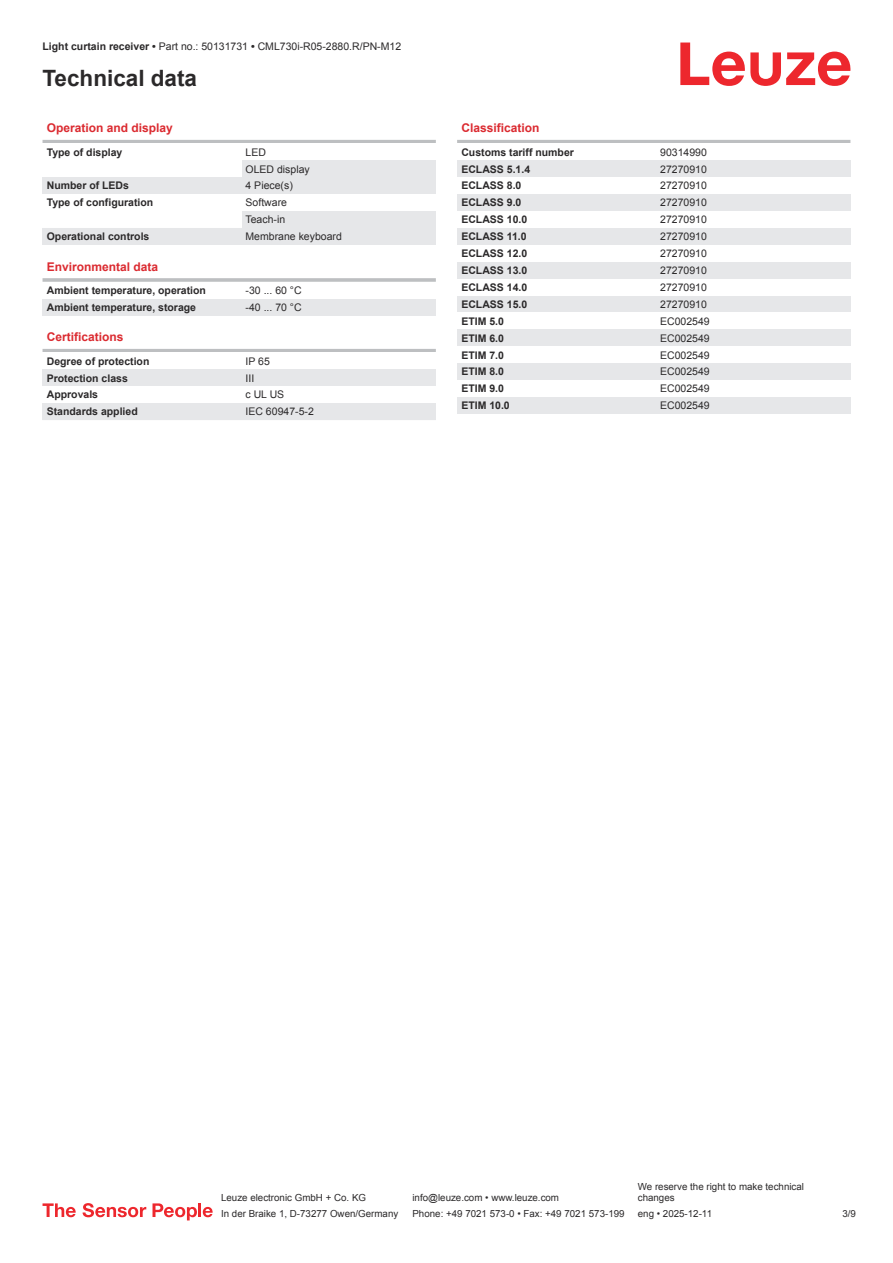
<style>
.page{position:relative;width:893px;height:1263px;background:#fff}
.page>*{position:absolute;margin:0;border:0;box-sizing:border-box;transform-origin:0 0}
.t1{font:700 22.5px "Arial";color:#2b292a}
.t2{font:700 12px "Arial";color:#db2a30}
.t3{font:700 10.5px "Arial";color:#2b292a}
.t4{font:10.5px/17px "Arial";color:#2b292a}
.t5{font:9.75px/11.7px "Arial";color:#2b292a}
.s1{font-weight:700}
</style>
<div class="page">
<svg style="left:680px;top:43px;width:170px;height:43px"></svg>
<hr style="left:43px;top:140px;width:393px;height:3px;background:#bdbfc1">
<div style="left:242px;top:160px;width:194px;height:17px;background:#e6e7e9"></div>
<div style="left:43px;top:177px;width:199px;height:17px;background:#e6e7e9"></div>
<div style="left:242px;top:177px;width:194px;height:17px;background:#e6e7e9"></div>
<div style="left:242px;top:211px;width:194px;height:17px;background:#e6e7e9"></div>
<div style="left:43px;top:228px;width:199px;height:17px;background:#e6e7e9"></div>
<div style="left:242px;top:228px;width:194px;height:17px;background:#e6e7e9"></div>
<hr style="left:43px;top:278px;width:393px;height:4px;background:#c7c8ca">
<div style="left:43px;top:299px;width:199px;height:17px;background:#e6e7e9"></div>
<div style="left:242px;top:299px;width:194px;height:17px;background:#e6e7e9"></div>
<hr style="left:43px;top:349px;width:393px;height:3px;background:#bdbfc1">
<div style="left:43px;top:369px;width:199px;height:17px;background:#e6e7e9"></div>
<div style="left:242px;top:369px;width:194px;height:17px;background:#e6e7e9"></div>
<div style="left:43px;top:403px;width:199px;height:17px;background:#e6e7e9"></div>
<div style="left:242px;top:403px;width:194px;height:17px;background:#e6e7e9"></div>
<hr style="left:457px;top:140px;width:393px;height:3px;background:#bdbfc1">
<div style="left:457px;top:160px;width:200px;height:17px;background:#e6e7e9"></div>
<div style="left:657px;top:160px;width:193px;height:17px;background:#e6e7e9"></div>
<div style="left:457px;top:194px;width:200px;height:17px;background:#e6e7e9"></div>
<div style="left:657px;top:194px;width:193px;height:17px;background:#e6e7e9"></div>
<div style="left:457px;top:228px;width:200px;height:17px;background:#e6e7e9"></div>
<div style="left:657px;top:228px;width:193px;height:17px;background:#e6e7e9"></div>
<div style="left:457px;top:262px;width:200px;height:17px;background:#e6e7e9"></div>
<div style="left:657px;top:262px;width:193px;height:17px;background:#e6e7e9"></div>
<div style="left:457px;top:296px;width:200px;height:16px;background:#e6e7e9"></div>
<div style="left:657px;top:296px;width:193px;height:16px;background:#e6e7e9"></div>
<div style="left:457px;top:329px;width:200px;height:17px;background:#e6e7e9"></div>
<div style="left:657px;top:329px;width:193px;height:17px;background:#e6e7e9"></div>
<div style="left:457px;top:363px;width:200px;height:17px;background:#e6e7e9"></div>
<div style="left:657px;top:363px;width:193px;height:17px;background:#e6e7e9"></div>
<div style="left:457px;top:397px;width:200px;height:17px;background:#e6e7e9"></div>
<div style="left:657px;top:397px;width:193px;height:17px;background:#e6e7e9"></div>
<svg style="left:43px;top:1203px;width:33px;height:14px"></svg>
<svg style="left:83px;top:1203px;width:63px;height:14px"></svg>
<svg style="left:153px;top:1203px;width:44px;height:17px"></svg>
<hr style="left:198px;top:1203px;width:3px;height:14px;background:#ed272d">
<svg style="left:203px;top:1207px;width:10px;height:10px"></svg>
<p class="t4" style="left:43px;top:39px;width:360px"><span class="s1">Light curtain receiver •</span> Part no.: 50131731 <span class="s1">•</span> CML730i-R05-2880.R/PN-M12</p>
<h1 class="t1" style="left:43px;top:70px;width:156px">Technical data</h1>
<p class="t2" style="left:47px;top:123px;width:128px">Operation and display</p>
<p class="t3" style="left:47px;top:148px;width:77px">Type of display</p>
<p class="t4" style="left:246px;top:144px;width:66px">LED<br>OLED display</p>
<p class="t3" style="left:47px;top:182px;width:84px">Number of LEDs</p>
<p class="t4" style="left:246px;top:178px;width:49px">4 Piece(s)</p>
<p class="t3" style="left:47px;top:199px;width:108px">Type of configuration</p>
<p class="t4" style="left:246px;top:195px;width:43px">Software<br>Teach-in</p>
<p class="t3" style="left:47px;top:232px;width:104px">Operational controls</p>
<p class="t4" style="left:246px;top:229px;width:98px">Membrane keyboard</p>
<p class="t2" style="left:47px;top:262px;width:113px">Environmental data</p>
<p class="t3" style="left:47px;top:286px;width:161px">Ambient temperature, operation</p>
<p class="t4" style="left:246px;top:283px;width:58px">-30 ... 60 °C</p>
<p class="t3" style="left:47px;top:303px;width:151px">Ambient temperature, storage</p>
<p class="t4" style="left:246px;top:300px;width:58px">-40 ... 70 °C</p>
<p class="t2" style="left:47px;top:332px;width:78px">Certifications</p>
<p class="t3" style="left:47px;top:357px;width:104px">Degree of protection</p>
<p class="t4" style="left:246px;top:353px;width:26px">IP 65</p>
<p class="t3" style="left:47px;top:374px;width:83px">Protection class</p>
<p class="t4" style="left:246px;top:370px;width:10px">III</p>
<p class="t3" style="left:47px;top:391px;width:53px">Approvals</p>
<p class="t4" style="left:246px;top:387px;width:40px">c UL US</p>
<p class="t3" style="left:47px;top:408px;width:93px">Standards applied</p>
<p class="t4" style="left:246px;top:404px;width:70px">IEC 60947-5-2</p>
<p class="t2" style="left:461px;top:123px;width:80px">Classification</p>
<p class="t3" style="left:461px;top:148px;width:114px">Customs tariff number</p>
<p class="t4" style="left:660px;top:144px;width:48px">90314990</p>
<p class="t3" style="left:461px;top:165px;width:70px">ECLASS 5.1.4</p>
<p class="t4" style="left:660px;top:161px;width:48px">27270910</p>
<p class="t3" style="left:461px;top:182px;width:62px">ECLASS 8.0</p>
<p class="t4" style="left:660px;top:178px;width:48px">27270910</p>
<p class="t3" style="left:461px;top:199px;width:62px">ECLASS 9.0</p>
<p class="t4" style="left:660px;top:195px;width:48px">27270910</p>
<p class="t3" style="left:461px;top:216px;width:67px">ECLASS 10.0</p>
<p class="t4" style="left:660px;top:212px;width:48px">27270910</p>
<p class="t3" style="left:461px;top:233px;width:67px">ECLASS 11.0</p>
<p class="t4" style="left:660px;top:229px;width:48px">27270910</p>
<p class="t3" style="left:461px;top:249px;width:67px">ECLASS 12.0</p>
<p class="t4" style="left:660px;top:246px;width:48px">27270910</p>
<p class="t3" style="left:461px;top:266px;width:67px">ECLASS 13.0</p>
<p class="t4" style="left:660px;top:263px;width:48px">27270910</p>
<p class="t3" style="left:461px;top:283px;width:67px">ECLASS 14.0</p>
<p class="t4" style="left:660px;top:280px;width:48px">27270910</p>
<p class="t3" style="left:461px;top:300px;width:67px">ECLASS 15.0</p>
<p class="t4" style="left:660px;top:297px;width:48px">27270910</p>
<p class="t3" style="left:461px;top:317px;width:44px">ETIM 5.0</p>
<p class="t4" style="left:660px;top:313px;width:51px">EC002549</p>
<p class="t3" style="left:461px;top:334px;width:44px">ETIM 6.0</p>
<p class="t4" style="left:660px;top:330px;width:51px">EC002549</p>
<p class="t3" style="left:461px;top:351px;width:44px">ETIM 7.0</p>
<p class="t4" style="left:660px;top:347px;width:51px">EC002549</p>
<p class="t3" style="left:461px;top:368px;width:44px">ETIM 8.0</p>
<p class="t4" style="left:660px;top:364px;width:51px">EC002549</p>
<p class="t3" style="left:461px;top:385px;width:44px">ETIM 9.0</p>
<p class="t4" style="left:660px;top:381px;width:51px">EC002549</p>
<p class="t3" style="left:461px;top:402px;width:50px">ETIM 10.0</p>
<p class="t4" style="left:660px;top:398px;width:51px">EC002549</p>
<p class="t5" style="left:221px;top:1193px;width:146px">Leuze electronic GmbH + Co. KG</p>
<p class="t5" style="left:412px;top:1193px;width:148px">info@leuze.com • www.leuze.com</p>
<p class="t5" style="left:638px;top:1181px;width:168px">We reserve the right to make technical changes</p>
<p class="t5" style="left:221px;top:1209px;width:179px">In der Braike 1, D-73277 Owen/Germany</p>
<p class="t5" style="left:412px;top:1209px;width:214px">Phone: +49 7021 573-0 • Fax: +49 7021 573-199</p>
<p class="t5" style="left:638px;top:1209px;width:76px">eng • 2025-12-11</p>
<p class="t5" style="left:842px;top:1209px;width:15px">3 /9</p>
</div>
